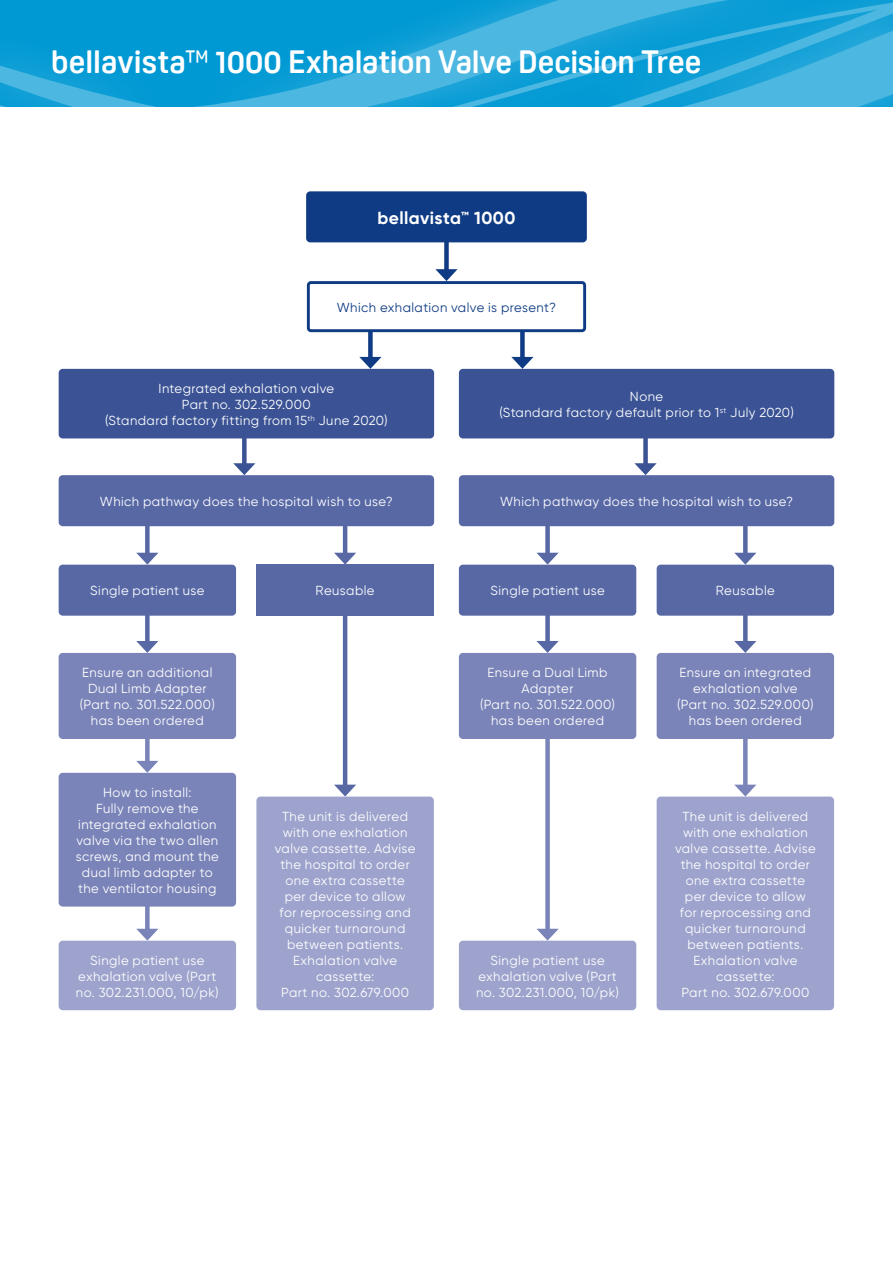
<style>
.page{position:relative;width:893px;height:1263px;background:#fff}
.page>*{position:absolute;margin:0;border:0;box-sizing:border-box;transform-origin:0 0}
.t1{font:700 31.5px "Oscine";color:#fff}
.t2{font:700 17.4px "Gilroy";letter-spacing:.025em;color:#fff}
.t3{font:13.05px/16px "Gilroy";letter-spacing:.035em;color:#fff;text-align:center}
.t4{font:13.05px "Gilroy";letter-spacing:.03em;color:#0e3b83}
.s1{font-weight:400}
</style>
<div class="page">
<svg style="left:0;top:0;width:893px;height:106px;background:#1ca4d8"></svg>
<div style="left:545px;top:614px;width:5px;height:31px;background:#5768a5"></div>
<svg style="left:536px;top:641px;width:23px;height:12px"></svg>
<div style="left:743px;top:614px;width:5px;height:31px;background:#5768a5"></div>
<svg style="left:734px;top:641px;width:22px;height:12px"></svg>
<div style="left:743px;top:736px;width:5px;height:53px;background:#7a84b8"></div>
<svg style="left:734px;top:785px;width:22px;height:11px"></svg>
<div style="left:545px;top:736px;width:5px;height:197px;background:#7a84b8"></div>
<svg style="left:536px;top:929px;width:23px;height:12px"></svg>
<div style="left:545px;top:525px;width:5px;height:32px;background:#5768a5"></div>
<svg style="left:536px;top:553px;width:23px;height:12px"></svg>
<div style="left:743px;top:525px;width:5px;height:32px;background:#5768a5"></div>
<svg style="left:734px;top:553px;width:22px;height:12px"></svg>
<div style="left:643px;top:436px;width:5px;height:31px;background:#3b5395"></div>
<svg style="left:634px;top:463px;width:23px;height:12px"></svg>
<hr style="left:343px;top:614px;width:4px;height:175px;background:#5768a5">
<svg style="left:334px;top:785px;width:22px;height:11px"></svg>
<div style="left:145px;top:904px;width:5px;height:29px;background:#7a84b8"></div>
<svg style="left:136px;top:929px;width:22px;height:12px"></svg>
<div style="left:145px;top:736px;width:5px;height:29px;background:#7a84b8"></div>
<svg style="left:136px;top:761px;width:22px;height:12px"></svg>
<div style="left:145px;top:614px;width:5px;height:31px;background:#5768a5"></div>
<svg style="left:136px;top:641px;width:22px;height:12px"></svg>
<div style="left:145px;top:525px;width:5px;height:32px;background:#5768a5"></div>
<svg style="left:136px;top:553px;width:22px;height:12px"></svg>
<hr style="left:343px;top:525px;width:4px;height:32px;background:#5768a5">
<svg style="left:334px;top:553px;width:22px;height:12px"></svg>
<div style="left:520px;top:330px;width:5px;height:31px;background:#0e3b83"></div>
<svg style="left:511px;top:357px;width:22px;height:12px"></svg>
<div style="left:368px;top:330px;width:5px;height:31px;background:#0e3b83"></div>
<svg style="left:359px;top:357px;width:22px;height:12px"></svg>
<div style="left:242px;top:436px;width:5px;height:31px;background:#3b5395"></div>
<svg style="left:233px;top:463px;width:22px;height:12px"></svg>
<div style="left:59px;top:369px;width:375px;height:69px;background:#3b5395;border-radius:4px"></div>
<div style="left:59px;top:475px;width:375px;height:51px;background:#5768a5;border-radius:4px"></div>
<div style="left:256px;top:796px;width:178px;height:214px;background:#9da3cc;border-radius:4px"></div>
<div style="left:59px;top:941px;width:177px;height:69px;background:#9da3cc;border-radius:4px"></div>
<div style="left:59px;top:773px;width:177px;height:133px;background:#7a84b8;border-radius:4px"></div>
<div style="left:59px;top:653px;width:177px;height:86px;background:#7a84b8;border-radius:4px"></div>
<div style="left:59px;top:565px;width:177px;height:51px;background:#5768a5;border-radius:4px"></div>
<div style="left:256px;top:565px;width:178px;height:51px;background:#5768a5"></div>
<div style="left:459px;top:369px;width:375px;height:69px;background:#3b5395;border-radius:4px"></div>
<div style="left:459px;top:475px;width:375px;height:51px;background:#5768a5;border-radius:4px"></div>
<div style="left:657px;top:796px;width:177px;height:214px;background:#9da3cc;border-radius:4px"></div>
<div style="left:459px;top:941px;width:177px;height:69px;background:#9da3cc;border-radius:4px"></div>
<div style="left:459px;top:653px;width:177px;height:86px;background:#7a84b8;border-radius:4px"></div>
<div style="left:459px;top:565px;width:177px;height:51px;background:#5768a5;border-radius:4px"></div>
<div style="left:657px;top:565px;width:177px;height:51px;background:#5768a5;border-radius:4px"></div>
<div style="left:657px;top:653px;width:177px;height:86px;background:#7a84b8;border-radius:4px"></div>
<div style="left:444px;top:241px;width:5px;height:32px;background:#0e3b83"></div>
<svg style="left:435px;top:269px;width:23px;height:12px"></svg>
<div style="left:306px;top:191px;width:281px;height:51px;background:#0e3b83;border-radius:4px"></div>
<div style="left:307px;top:281px;width:279px;height:51px;border:3px solid #0e3b83;border-radius:3px"></div>
<h1 class="t1" style="left:51px;top:45px;width:652px">bellavista<span class="s1">™</span> 1000 Exhalation Valve Decision Tree</h1>
<h2 class="t2" style="left:377px;top:207px;width:140px">bellavista™ 1000</h2>
<p class="t4" style="left:337px;top:299px;width:221px">Which exhalation valve is present?</p>
<p class="t3" style="left:105px;top:380px;width:284px">Integrated exhalation valve<br>Part no. 302.529.000<br>(Standard factory fitting from 15<sup>th</sup> June 2020)</p>
<p class="t3" style="left:100px;top:493px;width:294px">Which pathway does the hospital wish to use?</p>
<p class="t3" style="left:90px;top:583px;width:116px">Single patient use</p>
<p class="t3" style="left:316px;top:583px;width:60px">Reusable</p>
<p class="t3" style="left:80px;top:664px;width:137px">Ensure an additional<br>Dual Limb Adapter (Part no. 301.522.000) has been ordered</p>
<p class="t3" style="left:76px;top:784px;width:145px">How to install:<br>Fully remove the integrated exhalation valve via the two allen screws, and mount the dual limb adapter to the ventilator housing</p>
<p class="t3" style="left:76px;top:952px;width:144px">Single patient use exhalation valve (Part no. 302.231.000, 10/pk)</p>
<p class="t3" style="left:275px;top:808px;width:142px">The unit is delivered with one exhalation valve cassette. Advise the hospital to order one extra cassette per device to allow for reprocessing and quicker turnaround between patients.<br>Exhalation valve cassette:<br>Part no. 302.679.000</p>
<p class="t3" style="left:499px;top:388px;width:296px">None<br>(Standard factory default prior to 1<sup>st</sup> July 2020)</p>
<p class="t3" style="left:500px;top:493px;width:294px">Which pathway does the hospital wish to use?</p>
<p class="t3" style="left:490px;top:583px;width:116px">Single patient use</p>
<p class="t3" style="left:716px;top:583px;width:60px">Reusable</p>
<p class="t3" style="left:480px;top:664px;width:137px">Ensure a Dual Limb<br>Adapter<br>(Part no. 301.522.000) has been ordered</p>
<p class="t3" style="left:476px;top:952px;width:144px">Single patient use exhalation valve (Part no. 302.231.000, 10/pk)</p>
<p class="t3" style="left:677px;top:664px;width:138px">Ensure an integrated exhalation valve (Part no. 302.529.000) has been ordered</p>
<p class="t3" style="left:675px;top:808px;width:142px">The unit is delivered with one exhalation valve cassette. Advise the hospital to order one extra cassette per device to allow for reprocessing and quicker turnaround between patients.<br>Exhalation valve cassette:<br>Part no. 302.679.000</p>
</div>
